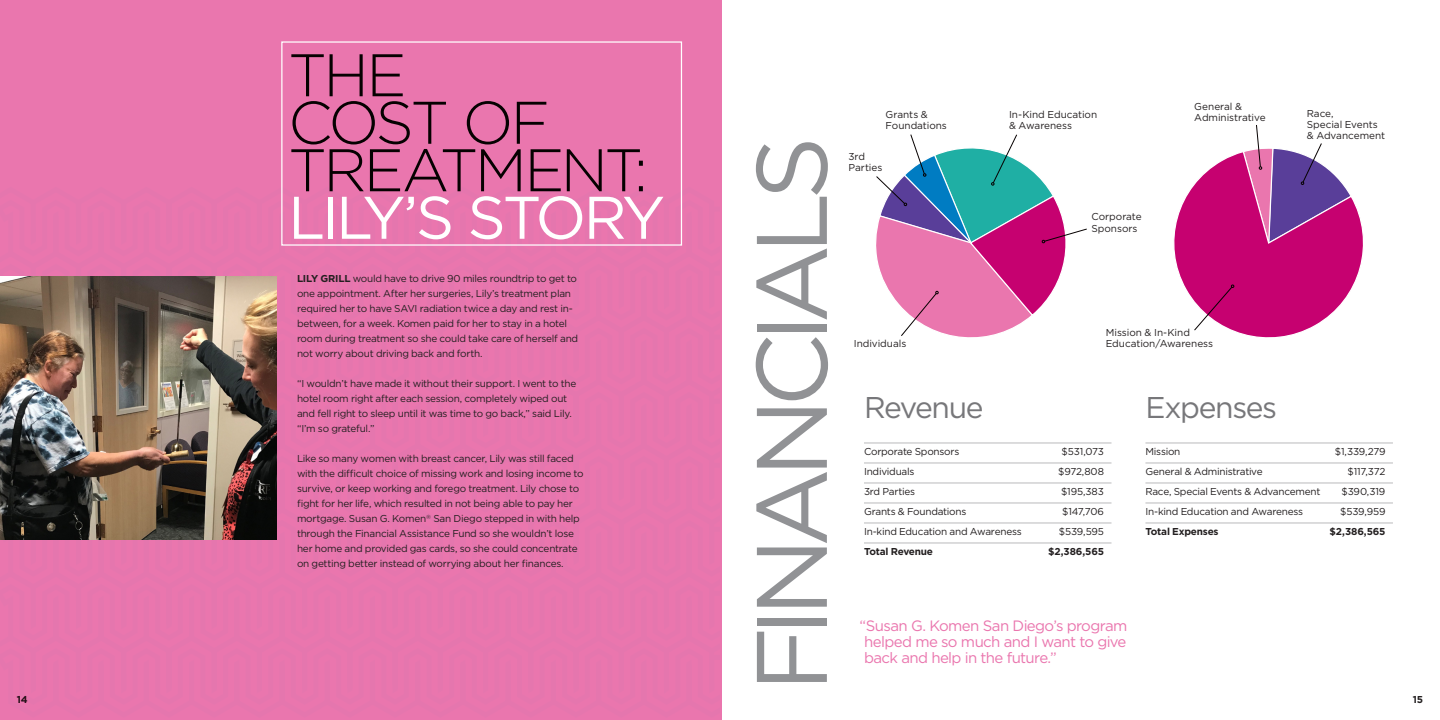
<style>
.page{position:relative;width:1440px;height:720px;background:#fff}
.page>*{position:absolute;margin:0;border:0;box-sizing:border-box;transform-origin:0 0}
.Body{font:100px "Gotham";letter-spacing:-.095em;color:#919295}
.Body-2{font:300 60px/47.5px "Gotham";letter-spacing:-.06em;color:#060101}
.Body-3{font:60px "Gotham";letter-spacing:-.065em;color:#fff}
.Body-4{font:30px "Gotham";letter-spacing:-.045em;color:#77777a}
.Body-5{font:15px/16.2px "Gotham";letter-spacing:-.04em;color:#ea76ae;text-align:justify}
.Body-6{font:10px/15px "Gotham";letter-spacing:-.025em;color:#231f20}
.Body-7{font:10px/11.2px "Gotham";letter-spacing:-.005em;color:#231f20}
.Body-8{font:700 10px "Gotham";letter-spacing:-.02em;color:#231f20}
.Body-9{font:10px/11.2px "Gotham";color:#231f20}
.s1{font-weight:700}
</style>
<div class="page">
<svg style="left:1174px;top:152px;width:189px;height:186px"></svg>
<div style="left:0;top:0;width:722px;height:720px;background:#ea76ae"></div>
<img style="left:0;top:276px;width:277px;height:264px">
<div style="left:281px;top:41px;width:401px;height:205px;border:1px solid #fff"></div>
<hr style="left:864px;top:443px;width:248px;height:1px;background:#bab9bb">
<hr style="left:864px;top:463px;width:248px;height:1px;background:#bab9bb">
<hr style="left:864px;top:483px;width:248px;height:1px;background:#bab9bb">
<hr style="left:864px;top:503px;width:248px;height:1px;background:#bab9bb">
<hr style="left:864px;top:523px;width:248px;height:1px;background:#bab9bb">
<hr style="left:864px;top:543px;width:248px;height:1px;background:#bab9bb">
<hr style="left:1145px;top:443px;width:248px;height:1px;background:#bab9bb">
<hr style="left:1145px;top:463px;width:248px;height:1px;background:#bab9bb">
<hr style="left:1145px;top:483px;width:248px;height:1px;background:#bab9bb">
<hr style="left:1145px;top:503px;width:248px;height:1px;background:#bab9bb">
<hr style="left:1145px;top:523px;width:248px;height:1px;background:#bab9bb">
<svg style="left:1242px;top:125px;width:111px;height:120px"></svg>
<svg style="left:1194px;top:285px;width:40px;height:46px"></svg>
<svg style="left:876px;top:134px;width:211px;height:204px"></svg>
<p class="Body-2" style="left:288px;top:52px;width:120px">THE</p>
<p class="Body-2" style="left:288px;top:99px;width:361px">COST OF<br>TREATMENT:</p>
<p class="Body-3" style="left:288px;top:184px;width:378px">LILY’S STORY</p>
<p class="Body-6" style="left:297px;top:271px;width:283px"><span class="s1">LILY GRILL</span> would have to drive 90 miles roundtrip to get to one appointment. After her surgeries, Lily’s treatment plan required her to have SAVI radiation twice a day and rest in&shy;between, for a week. Komen paid for her to stay in a hotel room during treatment so she could take care of herself and not worry about driving back and forth.</p>
<p class="Body-6" style="left:297px;top:376px;width:281px">“I wouldn’t have made it without their support. I went to the hotel room right after each session, completely wiped out and fell right to sleep until it was time to go back,” said Lily. “I’m so grateful.”</p>
<p class="Body-6" style="left:297px;top:451px;width:288px">Like so many women with breast cancer, Lily was still faced with the difficult choice of missing work and losing income to survive, or keep working and forego treatment. Lily chose to fight for her life, which resulted in not being able to pay her mortgage. Susan G. Komen<sup>®</sup> San Diego stepped in with help through the Financial Assistance Fund so she wouldn’t lose her home and provided gas cards, so she could concentrate on getting better instead of worrying about her finances.</p>
<p class="Body" style="left:736px;top:692px;width:557px;rotate:-90deg">FINANCIALS</p>
<p class="Body-7" style="left:886px;top:109px;width:63px">Grants &amp;<br>Foundations</p>
<p class="Body-7" style="left:849px;top:151px;width:35px">3rd<br>Parties</p>
<p class="Body-7" style="left:854px;top:338px;width:54px">Individuals</p>
<p class="Body-7" style="left:1009px;top:109px;width:90px">In-Kind Education &amp; Awareness</p>
<p class="Body-9" style="left:1092px;top:211px;width:52px">Corporate<br>Sponsors</p>
<p class="Body-7" style="left:1194px;top:101px;width:73px">General &amp;<br>Administrative</p>
<p class="Body-6" style="left:1307px;top:106px;width:28px">Race,</p>
<p class="Body-7" style="left:1307px;top:119px;width:73px">Special Events</p>
<p class="Body-7" style="left:1307px;top:130px;width:80px">&amp; Advancement</p>
<p class="Body-7" style="left:1106px;top:327px;width:109px">Mission &amp; In-Kind<br>Education/Awareness</p>
<p class="Body-4" style="left:864px;top:391px;width:121px">Revenue</p>
<p class="Body-4" style="left:1145px;top:391px;width:133px">Expenses</p>
<p class="Body-6" style="left:1145px;top:444px;width:36px">Mission</p>
<p class="Body-6" style="left:1335px;top:444px;width:52px">$1,339,279</p>
<p class="Body-6" style="left:1145px;top:464px;width:119px">General &amp; Administrative</p>
<p class="Body-6" style="left:1348px;top:464px;width:39px">$117,372</p>
<p class="Body-6" style="left:1145px;top:484px;width:177px">Race, Special Events &amp; Advancement</p>
<p class="Body-6" style="left:1342px;top:484px;width:45px">$390,319</p>
<p class="Body-6" style="left:1145px;top:504px;width:159px">In-kind Education and Awareness</p>
<p class="Body-6" style="left:1340px;top:504px;width:47px">$539,959</p>
<p class="Body-8" style="left:1145px;top:525px;width:75px">Total Expenses</p>
<p class="Body-8" style="left:1330px;top:525px;width:57px">$2,386,565</p>
<p class="Body-6" style="left:864px;top:444px;width:97px">Corporate Sponsors</p>
<p class="Body-6" style="left:1062px;top:444px;width:44px">$531,073</p>
<p class="Body-6" style="left:864px;top:464px;width:52px">Individuals</p>
<p class="Body-6" style="left:1058px;top:464px;width:47px">$972,808</p>
<p class="Body-6" style="left:864px;top:484px;width:53px">3rd Parties</p>
<p class="Body-6" style="left:1061px;top:484px;width:44px">$195,383</p>
<p class="Body-6" style="left:864px;top:504px;width:104px">Grants &amp; Foundations</p>
<p class="Body-6" style="left:1062px;top:504px;width:43px">$147,706</p>
<p class="Body-6" style="left:864px;top:524px;width:159px">In-kind Education and Awareness</p>
<p class="Body-6" style="left:1059px;top:524px;width:47px">$539,595</p>
<p class="Body-8" style="left:864px;top:545px;width:71px">Total Revenue</p>
<p class="Body-8" style="left:1048px;top:545px;width:57px">$2,386,565</p>
<p class="Body-5" style="left:864px;top:617px;width:265px;text-indent:-5px">“Susan G. Komen San Diego’s program helped me so much and I want to give back and help in the future.”</p>
<p class="Body-8" style="left:17px;top:694px;width:12px">14</p>
<p class="Body-8" style="left:1413px;top:694px;width:12px">15</p>
</div>
